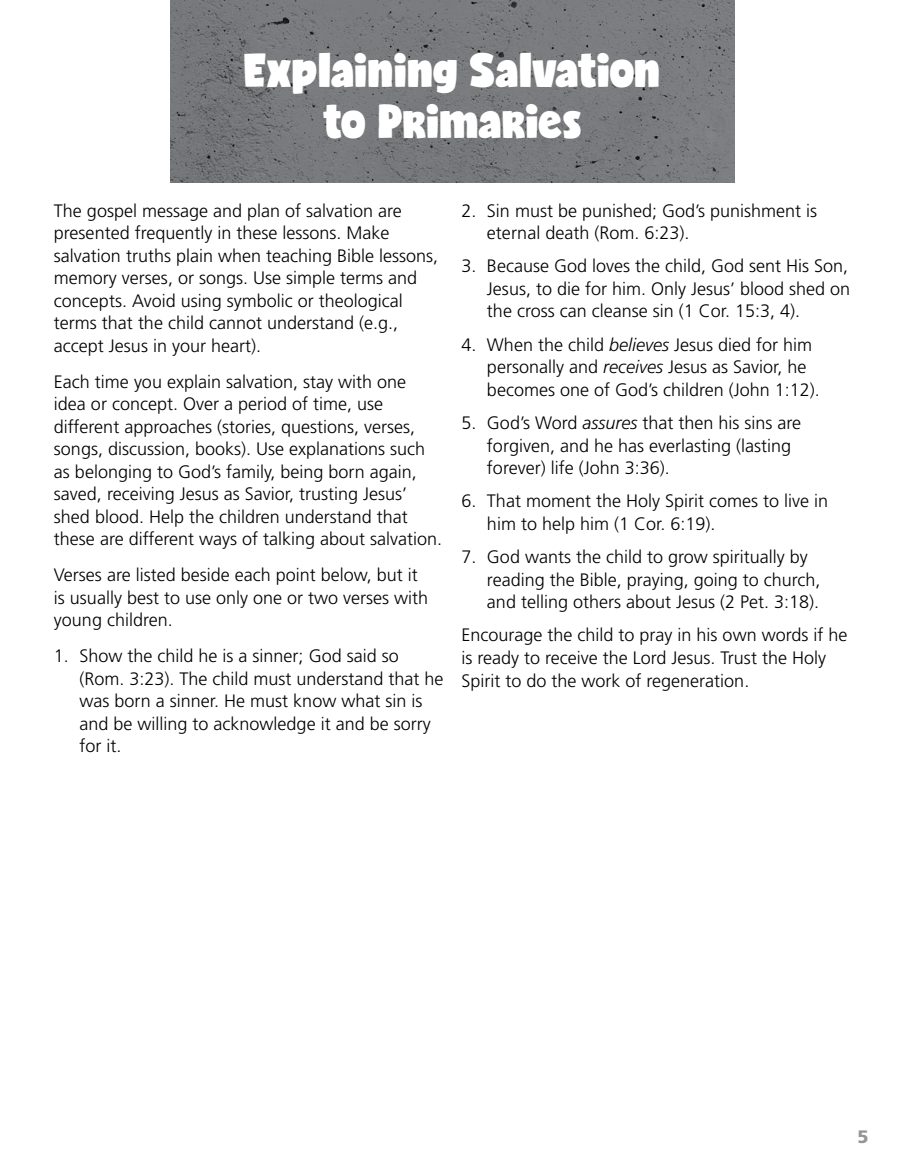
<style>
.page{position:relative;width:905px;height:1175px;background:#fff}
.page>*{position:absolute;margin:0;border:0;box-sizing:border-box;transform-origin:0 0}
.t1{font:45px/51px "Candy";color:#fff;text-align:center}
.t2{font:300 18px/22.5px "Frutiger LT Std";color:#000}
.t3{font:900 18px "Frutiger LT Std";color:#939598}
.s1{font-style:italic}
</style>
<div class="page">
<img style="left:170px;top:0;width:564px;height:182px">
<h1 class="t1" style="left:244px;top:46px;width:417px">Explaining Salvation to Primaries</h1>
<p class="t2" style="left:54px;top:199px;width:386px">The gospel message and plan of salvation are presented frequently in these lessons. Make salvation truths plain when teaching Bible lessons, memory verses, or songs. Use simple terms and concepts. Avoid using symbolic or theological terms that the child cannot understand (e.g., accept Jesus in your heart).</p>
<p class="t2" style="left:54px;top:370px;width:390px">Each time you explain salvation, stay with one idea or concept. Over a period of time, use different approaches (stories, questions, verses, songs, discussion, books). Use explanations such as belonging to God’s family, being born again, saved, receiving Jesus as Savior, trusting Jesus’ shed blood. Help the children understand that these are different ways of talking about salvation.</p>
<p class="t2" style="left:54px;top:564px;width:376px">Verses are listed beside each point below, but it is usually best to use only one or two verses with young children.</p>
<p class="t2" style="left:79px;top:645px;width:365px;text-indent:-26px">1. Show the child he is a sinner; God said so (Rom. 3:23). The child must understand that he was born a sinner. He must know what sin is and be willing to acknowledge it and be sorry for it.</p>
<p class="t2" style="left:487px;top:199px;width:332px;text-indent:-26px">2. Sin must be punished; God’s punishment is eternal death (Rom. 6:23).</p>
<p class="t2" style="left:487px;top:255px;width:365px;text-align:justify;text-indent:-26px">3. Because God loves the child, God sent His Son, Jesus, to die for him. Only Jesus’ blood shed on the cross can cleanse sin (1 Cor. 15:3, 4).</p>
<p class="t2" style="left:487px;top:333px;width:334px;text-indent:-26px">4. When the child <span class="s1">believes</span> Jesus died for him personally and <span class="s1">receives</span> Jesus as Savior, he becomes one of God’s children (John 1:12).</p>
<p class="t2" style="left:487px;top:412px;width:316px;text-indent:-26px">5. God’s Word <span class="s1">assures</span> that then his sins are forgiven, and he has everlasting (lasting forever) life (John 3:36).</p>
<p class="t2" style="left:487px;top:490px;width:343px;text-indent:-26px">6. That moment the Holy Spirit comes to live in him to help him (1 Cor. 6:19).</p>
<p class="t2" style="left:487px;top:546px;width:335px;text-indent:-26px">7. God wants the child to grow spiritually by reading the Bible, praying, going to church, and telling others about Jesus (2 Pet. 3:18).</p>
<p class="t2" style="left:461px;top:624px;width:387px">Encourage the child to pray in his own words if he is ready to receive the Lord Jesus. Trust the Holy<br>Spirit to do the work of regeneration.</p>
<p class="t3" style="left:857px;top:1125px;width:13px">5</p>
</div>
